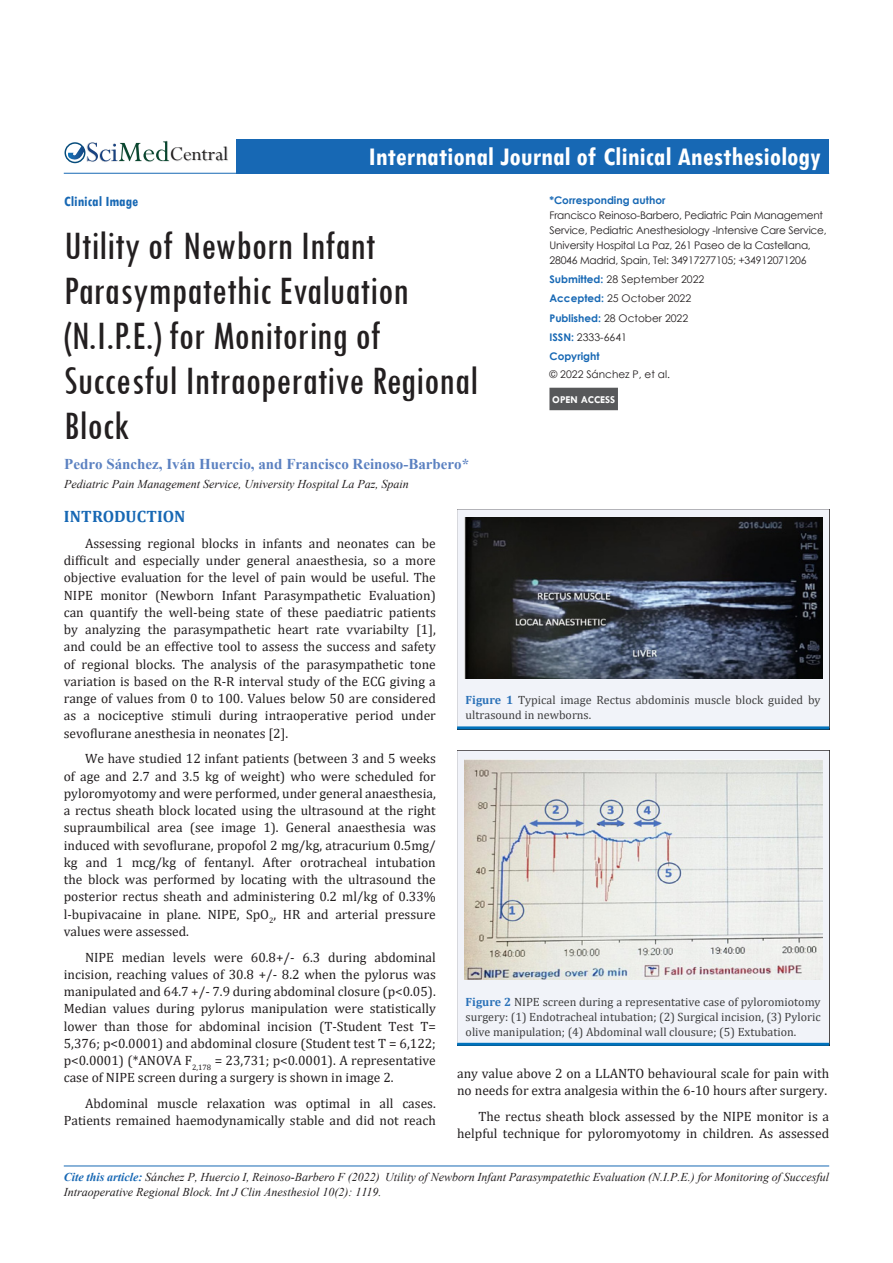
<style>
.page{position:relative;width:893px;height:1263px;background:#fff}
.page>*{position:absolute;margin:0;border:0;box-sizing:border-box;transform-origin:0 0}
.t1{font:condensed 42px/45px "Tw Cen";color:#231f20}
.t2{font:700 condensed 27px "Tw Cen";color:#fff}
.t3{font:21.45px "Perpetua";color:#211e1e}
.t4{font:700 16.5px "Cambria";letter-spacing:-.005em;color:#1768b4}
.t5{font:700 15px "Times New Roman";color:#5b81c1}
.t6{font:700 condensed 15px "Tw Cen";color:#1768b4}
.t7{font:13.5px/17.2px "Cambria";color:#231f20;text-align:justify}
.t8{font:italic 12px/15px "Times New Roman";color:#231f20}
.t9{font:12px/15px "Cambria";color:#3e3e3f}
.t10{font:10.5px/15px "Century Gothic";letter-spacing:-.02em;color:#231f20}
.t11{font:10.5px "Century Gothic";color:#231f20}
.t12{font:700 10.5px "Century Gothic";color:#1768b4}
.t13{font:700 10.5px "Tw Cen";color:#fff}
.s1{font-weight:700;color:#1768b4}
.s2{font-weight:700;color:#2a71b8}
</style>
<div class="page">
<div style="left:236px;top:139px;width:593px;height:34px;background:#1768b4"></div>
<hr style="left:64px;top:173px;width:765px;height:1px;background:#1768b4">
<hr style="left:64px;top:1166px;width:765px;height:1px;background:#1768b4">
<img style="left:87px;top:147px;width:141px;height:15px">
<div style="left:65px;top:142px;width:20px;height:21px;border:1px solid #074d7c;border-radius:50%"></div>
<svg style="left:68px;top:141px;width:101px;height:20px"></svg>
<div style="left:549px;top:388px;width:69px;height:22px;background:#57585a"></div>
<div style="left:457px;top:509px;width:372px;height:217px;background:#f1f3f9"></div>
<hr style="left:457px;top:726px;width:372px;height:3px;background:#0072bc">
<img style="left:464px;top:518px;width:358px;height:160px">
<div style="left:457px;top:751px;width:372px;height:292px;background:#f1f3f9"></div>
<hr style="left:457px;top:1043px;width:372px;height:3px;background:#0072bc">
<img style="left:464px;top:759px;width:358px;height:220px">
<h3 class="t3" style="left:170px;top:141px;width:60px">Central</h3>
<p class="t2" style="left:368px;top:140px;width:454px">International Journal of Clinical Anesthesiology</p>
<p class="t12" style="left:549px;top:192px;width:117px">*Corresponding author</p>
<p class="t10" style="left:549px;top:207px;width:279px">Francisco Reinoso-Barbero, Pediatric Pain Management Service, Pediatric Anesthesiology -Intensive Care Service, University Hospital La Paz, 261 Paseo de la Castellana, 28046 Madrid, Spain, Tel: 34917277105; +34912071206</p>
<p class="t11" style="left:549px;top:272px;width:156px"><span class="s1">Submitted:</span> 28 September 2022</p>
<p class="t11" style="left:549px;top:291px;width:143px"><span class="s1">Accepted:</span> 25 October 2022</p>
<p class="t11" style="left:549px;top:310px;width:140px"><span class="s1">Published:</span> 28 October 2022</p>
<p class="t11" style="left:549px;top:330px;width:79px"><span class="s1">ISSN:</span> 2333-6641</p>
<p class="t12" style="left:549px;top:348px;width:52px">Copyright</p>
<p class="t11" style="left:549px;top:367px;width:122px">© 2022 Sánchez P, et al.</p>
<p class="t13" style="left:552px;top:394px;width:64px">OPEN ACCESS</p>
<p class="t6" style="left:64px;top:192px;width:75px">Clinical Image</p>
<p class="t1" style="left:64px;top:223px;width:415px">Utility of Newborn Infant<br>Parasympatethic Evaluation (N.I.P.E.) for Monitoring of<br>Succesful Intraoperative Regional<br>Block</p>
<p class="t5" style="left:64px;top:453px;width:406px">Pedro Sánchez, Iván Huercio, and Francisco Reinoso-Barbero*</p>
<p class="t8" style="left:64px;top:476px;width:346px">Pediatric Pain Management Service, University Hospital La Paz, Spain</p>
<p class="t4" style="left:64px;top:505px;width:123px">INTRODUCTION</p>
<p class="t7" style="left:64px;top:535px;width:374px;text-indent:21px">Assessing regional blocks in infants and neonates can be difficult and especially under general anaesthesia, so a more objective evaluation for the level of pain would be useful. The NIPE monitor (Newborn Infant Parasympathetic Evaluation) can quantify the well-being state of these paediatric patients by analyzing the parasympathetic heart rate vvariabilty [1], and could be an effective tool to assess the success and safety of regional blocks. The analysis of the parasympathetic tone variation is based on the R-R interval study of the ECG giving a range of values from 0 to 100. Values below 50 are considered as a nociceptive stimuli during intraoperative period under sevoflurane anesthesia in neonates [2].</p>
<p class="t7" style="left:64px;top:750px;width:374px;text-indent:21px">We have studied 12 infant patients (between 3 and 5 weeks of age and 2.7 and 3.5 kg of weight) who were scheduled for pyloromyotomy and were performed, under general anaesthesia, a rectus sheath block located using the ultrasound at the right supraumbilical area (see image 1). General anaesthesia was induced with sevoflurane, propofol 2 mg/kg, atracurium 0.5mg/ kg and 1 mcg/kg of fentanyl. After orotracheal intubation the block was performed by locating with the ultrasound the posterior rectus sheath and administering 0.2 ml/kg of 0.33% l-bupivacaine in plane. NIPE, SpO<sub>2</sub>, HR and arterial pressure values were assessed.</p>
<p class="t7" style="left:64px;top:948px;width:374px;text-indent:21px">NIPE median levels were 60.8+/- 6.3 during abdominal incision, reaching values of 30.8 +/- 8.2 when the pylorus was manipulated and 64.7 +/- 7.9 during abdominal closure (p&lt;0.05).<br>Median values during pylorus manipulation were statistically lower than those for abdominal incision (T-Student Test T= 5,376; p&lt;0.0001) and abdominal closure (Student test T = 6,122; p&lt;0.0001) (*ANOVA F<sub>2,178</sub> = 23,731; p&lt;0.0001). A representative case of NIPE screen during a surgery is shown in image 2.</p>
<p class="t7" style="left:64px;top:1095px;width:374px;text-align:right">Abdominal muscle relaxation was optimal in all cases.<br>Patients remained haemodynamically stable and did not reach</p>
<p class="t9" style="left:466px;top:693px;width:357px"><span class="s2">Figure 1</span> Typical image Rectus abdominis muscle block guided by ultrasound in newborns.</p>
<p class="t9" style="left:466px;top:994px;width:357px;text-align:justify"><span class="s2">Figure 2</span> NIPE screen during a representative case of pyloromiotomy surgery: (1) Endotracheal intubation; (2) Surgical incision, (3) Pyloric olive manipulation; (4) Abdominal wall clousure; (5) Extubation.</p>
<p class="t7" style="left:457px;top:1064px;width:374px">any value above 2 on a LLANTO behavioural scale for pain with no needs for extra analgesia within the 6-10 hours after surgery.</p>
<p class="t7" style="left:457px;top:1107px;width:374px;text-align:right">The rectus sheath block assessed by the NIPE monitor is a helpful technique for pyloromyotomy in children. As assessed</p>
<p class="t8" style="left:64px;top:1169px;width:767px"><span class="s1">Cite this article:</span> Sánchez P, Huercio I, Reinoso-Barbero F (2022) Utility of Newborn Infant Parasympatethic Evaluation (N.I.P.E.) for Monitoring of Succesful<br>Intraoperative Regional Block. Int J Clin Anesthesiol 10(2): 1119.</p>
</div>
